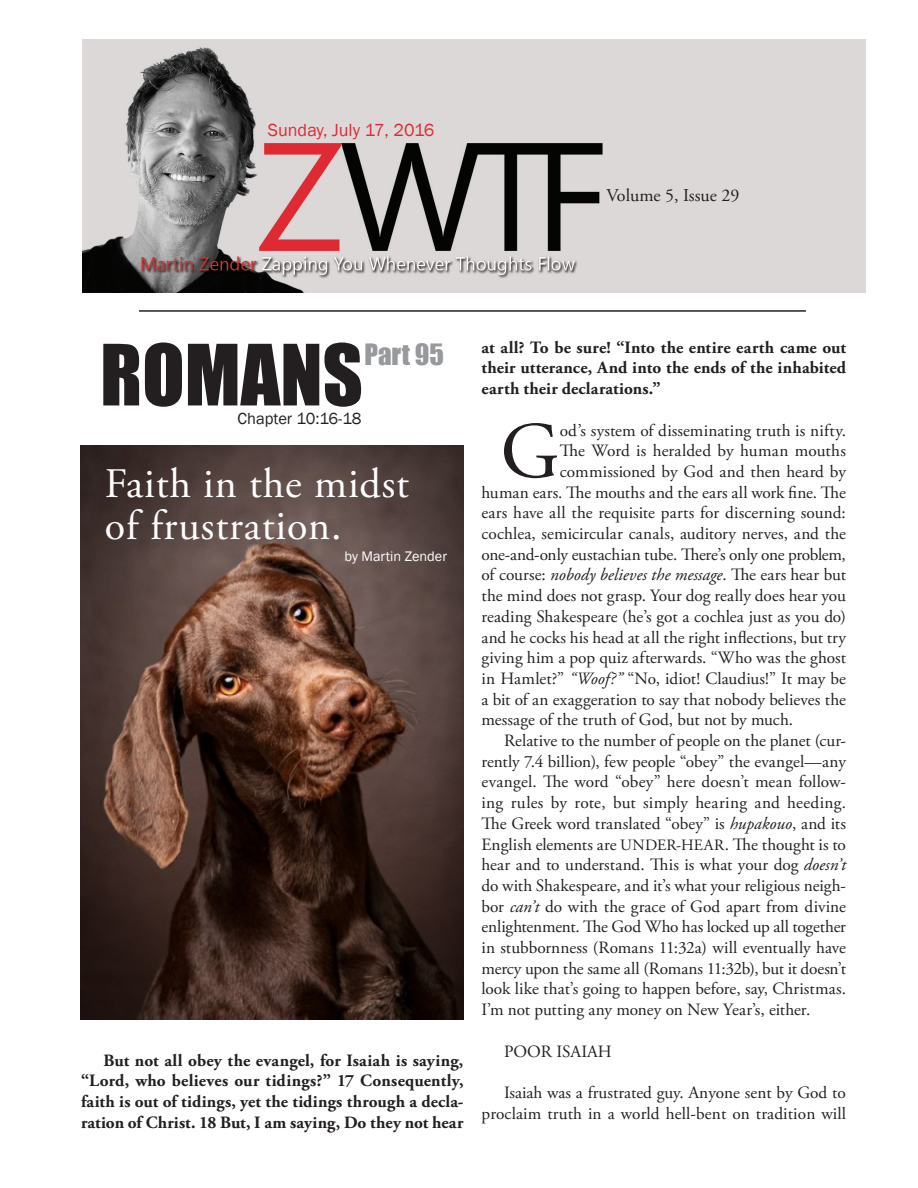
<style>
.page{position:relative;width:918px;height:1188px;background:#fff}
.page>*{position:absolute;margin:0;border:0;box-sizing:border-box;transform-origin:0 0}
.Better_Justification{font:79.65px "Adobe Garamond Pro";color:#231f20}
.t1{font:78px "Impact";color:#231f20}
.t2{font:42px/42px "Adobe Garamond Pro";letter-spacing:.02em;color:#fff}
.t3{font:27px "Impact";color:#97999c}
.t4{font:18px "Franklin Gothic";color:#df2a33}
.t5{font:18px "Adobe Garamond Pro";color:#231f20}
.Better_Justification-2{font:17.25px/20.7px "Adobe Garamond Pro";color:#231f20;text-align:justify}
.Better_Justification-3{font:700 17.25px/20.7px "Adobe Garamond Pro";letter-spacing:.01em;color:#231f20;text-align:justify}
.ZWTF{font:17.25px/20.7px "Adobe Garamond Pro";color:#231f20;text-align:right}
.t6{font:16.5px "Franklin Gothic";color:#231f20}
.t7{font:14.25px "Franklin Gothic";color:#fff}
.s1{font-style:italic}
.s2{font-size:15.75px}
</style>
<div class="page">
<img style="left:81px;top:446px;width:382px;height:574px">
<hr style="left:139px;top:310px;width:667px;height:2px;background:#231f20">
<img style="left:83px;top:40px;width:783px;height:253px">
<div style="left:257px;top:113px;width:261px;height:30px;background:#dbd8d7"></div>
<p class="t4" style="left:268px;top:119px;width:168px">Sunday, July 17, 2016</p>
<p class="t5" style="left:607px;top:184px;width:134px">Volume 5, Issue 29</p>
<p class="t1" style="left:100px;top:314px;width:264px">ROMANS</p>
<p class="t3" style="left:364px;top:334px;width:81px">Part 95</p>
<p class="t6" style="left:238px;top:408px;width:126px">Chapter 10:16-18</p>
<p class="t2" style="left:105px;top:465px;width:306px">Faith in the midst of frustration.</p>
<p class="t7" style="left:345px;top:547px;width:104px">by Martin Zender</p>
<p class="Better_Justification-3" style="left:81px;top:1050px;width:384px;text-indent:22px">But not all obey the evangel, for Isaiah is saying, “Lord, who believes our tidings?” 17 Consequently, faith is out of tidings, yet the tidings through a decla&shy;ration of Christ. 18 But, I am saying, Do they not hear</p>
<p class="Better_Justification-3" style="left:482px;top:337px;width:366px">at all? To be sure! “Into the entire earth came out their utterance, And into the ends of the inhabited earth their declarations.”</p>
<p class="Better_Justification" style="left:500px;top:404px;width:61px">G</p>
<p class="Better_Justification-2" style="left:560px;top:420px;width:288px">od’s system of disseminating truth is nifty.</p>
<p class="Better_Justification-2" style="left:560px;top:441px;width:288px">The Word is heralded by human mouths</p>
<p class="Better_Justification-2" style="left:560px;top:462px;width:288px">commissioned by God and then heard by</p>
<p class="Better_Justification-2" style="left:482px;top:482px;width:366px">human ears. The mouths and the ears all work fine. The</p>
<p class="Better_Justification-2" style="left:482px;top:503px;width:366px">ears have all the requisite parts for discerning sound:</p>
<p class="Better_Justification-2" style="left:482px;top:524px;width:366px">cochlea, semicircular canals, auditory nerves, and the</p>
<p class="Better_Justification-2" style="left:482px;top:545px;width:366px">one-and-only eustachian tube. There’s only one problem,</p>
<p class="Better_Justification-2" style="left:482px;top:565px;width:366px">of course: <span class="s1">nobody believes the message</span>. The ears hear but</p>
<p class="Better_Justification-2" style="left:482px;top:586px;width:366px">the mind does not grasp. Your dog really does hear you</p>
<p class="Better_Justification-2" style="left:482px;top:607px;width:366px">reading Shakespeare (he’s got a cochlea just as you do)</p>
<p class="Better_Justification-2" style="left:482px;top:627px;width:366px">and he cocks his head at all the right inflections, but try</p>
<p class="Better_Justification-2" style="left:482px;top:648px;width:366px">giving him a pop quiz afterwards. “Who was the ghost</p>
<p class="Better_Justification-2" style="left:482px;top:669px;width:366px">in Hamlet?” <span class="s1">“Woof?”</span> “No, idiot! Claudius!” It may be</p>
<p class="Better_Justification-2" style="left:482px;top:689px;width:366px">a bit of an exaggeration to say that nobody believes the</p>
<p class="Better_Justification-2" style="left:482px;top:710px;width:313px">message of the truth of God, but not by much.</p>
<p class="Better_Justification-2" style="left:482px;top:731px;width:366px;text-indent:22px">Relative to the number of people on the planet (cur&shy;rently 7.4 billion), few people “obey” the evangel—any evangel. The word “obey” here doesn’t mean follow&shy;ing rules by rote, but simply hearing and heeding.<br>The Greek word translated “obey” is <span class="s1">hupakouo</span>, and its English elements are <span class="s2">UNDER-HEAR</span>. The thought is to hear and to understand. This is what your dog <span class="s1">doesn’t </span>do with Shakespeare, and it’s what your religious neigh&shy;bor <span class="s1">can’t</span> do with the grace of God apart from divine enlightenment. The God Who has locked up all together in stubbornness (Romans 11:32a) will eventually have mercy upon the same all (Romans 11:32b), but it doesn’t look like that’s going to happen before, say, Christmas.<br>I’m not putting any money on New Year’s, either.</p>
<p class="ZWTF" style="left:504px;top:1041px;width:109px">POOR ISAIAH</p>
<p class="ZWTF" style="left:482px;top:1083px;width:366px">Isaiah was a frustrated guy. Anyone sent by God to proclaim truth in a world hell-bent on tradition will</p>
</div>
